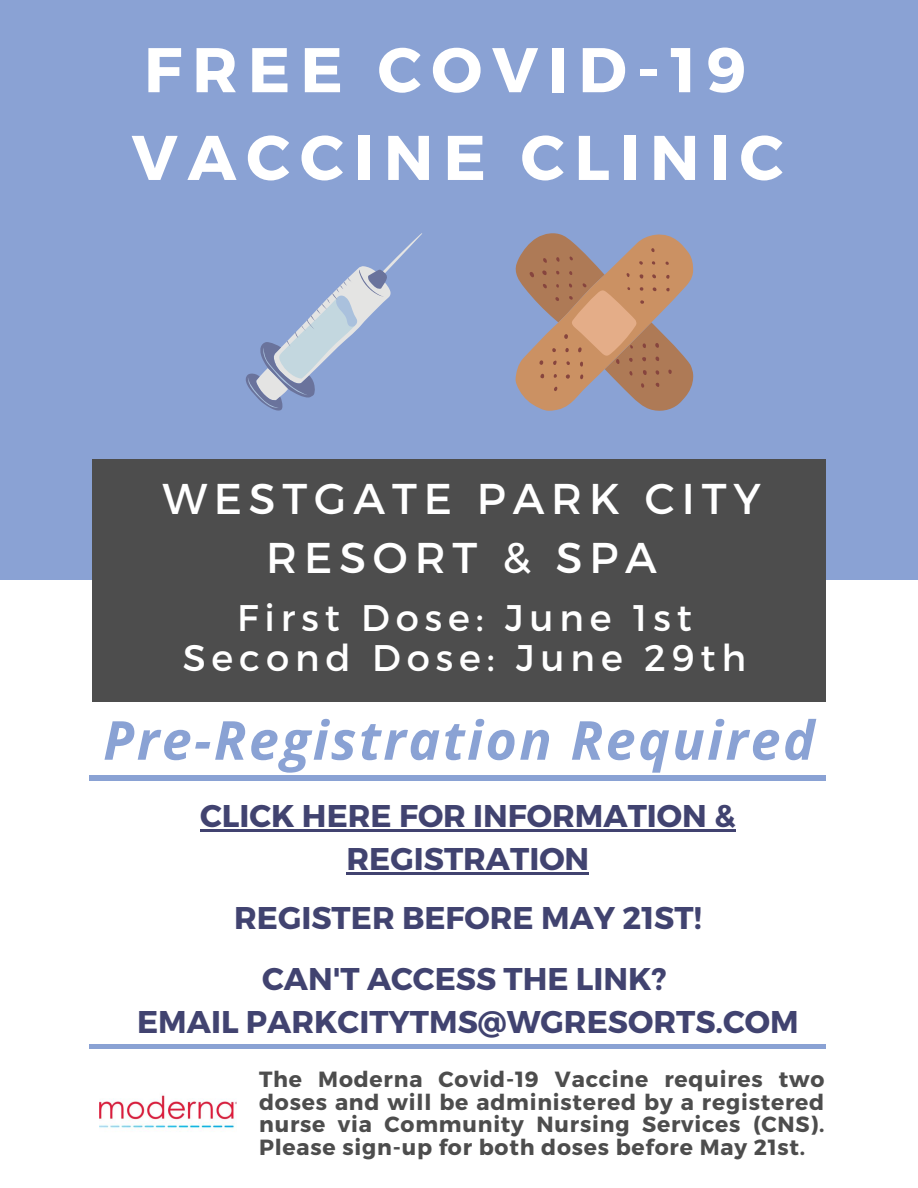
<style>
.page{position:relative;width:918px;height:1188px;background:#fff}
.page>*{position:absolute;margin:0;border:0;box-sizing:border-box;transform-origin:0 0}
.t1{font:700 63px "Montserrat";letter-spacing:.16em;color:#fff}
.t2{font:italic 700 53.85px "Open Sans";letter-spacing:.045em;color:#8aa2d4}
.t3{font:43.05px/59.7px "Montserrat";letter-spacing:.16em;color:#fff;text-align:center}
.t4{font:37.05px "Montserrat";letter-spacing:.16em;color:#fff}
.t5{font:700 31.35px/43.3px "Montserrat";color:#414370;text-align:center}
.t6{font:700 21.9px/22.5px "Montserrat";letter-spacing:.035em;color:#4d4d4d;text-align:justify}
</style>
<div class="page">
<div style="left:0;top:0;width:918px;height:580px;background:#8aa2d4"></div>
<div style="left:92px;top:459px;width:734px;height:243px;background:#4d4d4d"></div>
<hr style="left:89px;top:776px;width:737px;height:4px;background:#8aa2d4">
<div style="left:89px;top:1044px;width:737px;height:5px;background:#8aa2d4"></div>
<hr style="left:200px;top:829px;width:536px;height:2px;background:#414370">
<hr style="left:347px;top:872px;width:242px;height:3px;background:#414370">
<svg style="left:246px;top:233px;width:176px;height:178px"></svg>
<svg style="left:516px;top:233px;width:177px;height:178px"></svg>
<img style="left:99px;top:1094px;width:137px;height:36px">
<p class="t1" style="left:144px;top:29px;width:604px">FREE COVID-19</p>
<p class="t1" style="left:132px;top:117px;width:653px">VACCINE CLINIC</p>
<p class="t3" style="left:162px;top:466px;width:600px">WESTGATE PARK CITY<br>RESORT &amp; SPA</p>
<p class="t4" style="left:237px;top:594px;width:456px">First Dose: June 1st</p>
<p class="t4" style="left:183px;top:633px;width:565px">Second Dose: June 29th</p>
<p class="t2" style="left:103px;top:702px;width:713px">Pre-Registration Required</p>
<p class="t5" style="left:200px;top:792px;width:537px">CLICK HERE FOR INFORMATION &amp;<br>REGISTRATION</p>
<p class="t5" style="left:234px;top:895px;width:469px">REGISTER BEFORE MAY 21ST!</p>
<p class="t5" style="left:262px;top:955px;width:406px">CAN'T ACCESS THE LINK?</p>
<p class="t5" style="left:137px;top:999px;width:663px">EMAIL PARKCITYTMS@WGRESORTS.COM</p>
<p class="t6" style="left:259px;top:1067px;width:567px">The Moderna Covid-19 Vaccine requires two doses and will be administered by a registered nurse via Community Nursing Services (CNS).<br>Please sign-up for both doses before May 21st.</p>
</div>
